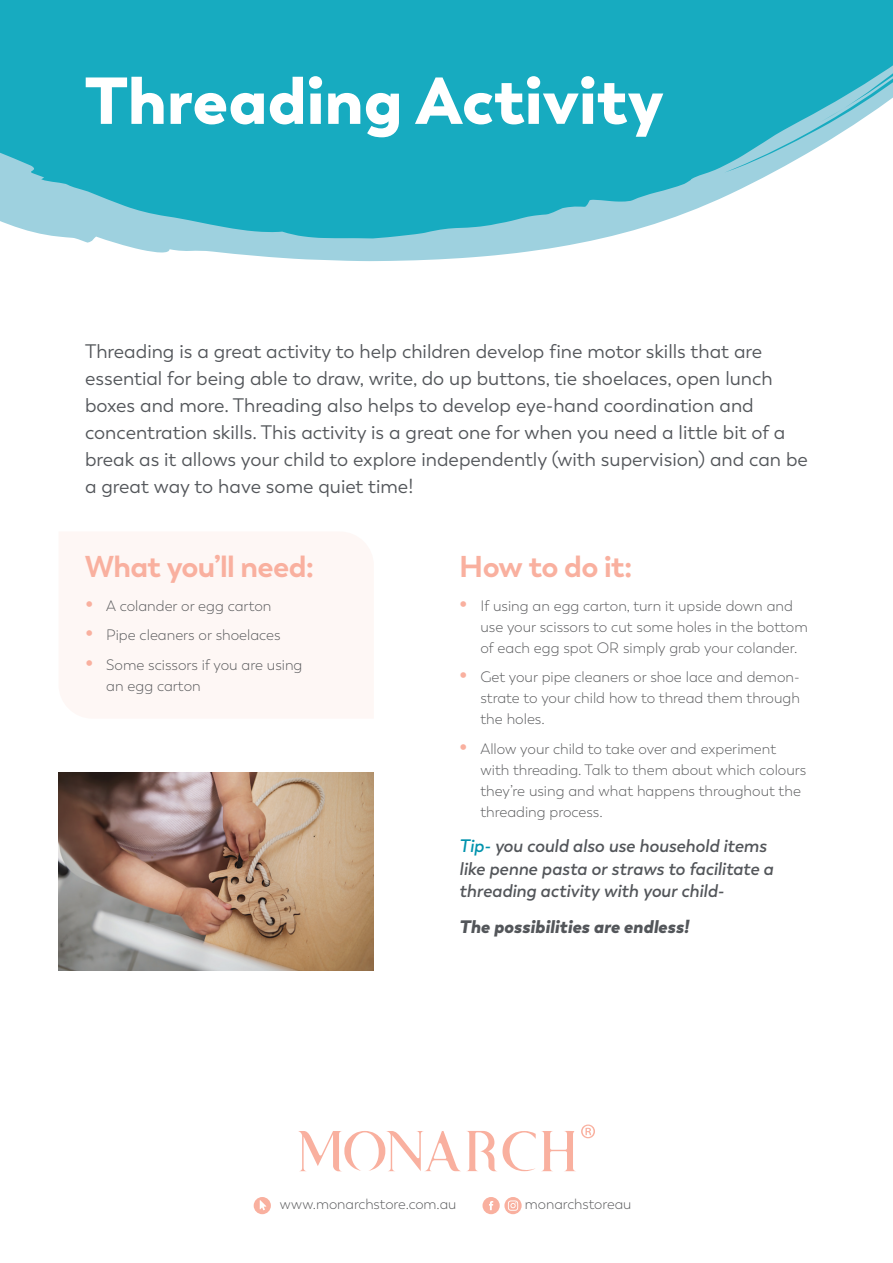
<style>
.page{position:relative;width:893px;height:1263px;background:#fff}
.page>*{position:absolute;margin:0;border:0;box-sizing:border-box;transform-origin:0 0}
.t1{font:900 66px "Trenda";color:#fff}
.t2{font:700 30px "Trenda";letter-spacing:-.02em;color:#f9b09f}
.t3{font:19.5px/27px "Trenda";color:#53565a}
.t4{font:italic 600 18px/22.5px "Trenda";letter-spacing:-.005em;color:#53565a}
.t5{font:italic 900 18px "Trenda";color:#53565a}
.t6{font:300 15px/21px "Trenda";color:#57585a}
.t7{font:300 14.55px "Trenda";letter-spacing:-.005em;color:#57585a}
.s1{font-weight:700;font-size:21px;color:#f9b09f}
.s2{color:#0093ad}
</style>
<div class="page">
<svg style="left:298px;top:1124px;width:297px;height:47px"></svg>
<svg style="left:0;top:0;width:893px;height:261px;background:#46bacc"></svg>
<svg style="left:254px;top:1197px;width:17px;height:17px"></svg>
<svg style="left:482px;top:1197px;width:40px;height:17px"></svg>
<img style="left:59px;top:772px;width:315px;height:199px">
<h1 class="t1" style="left:85px;top:58px;width:580px">Threading Activity</h1>
<p class="t3" style="left:85px;top:338px;width:724px">Threading is a great activity to help children develop fine motor skills that are essential for being able to draw, write, do up buttons, tie shoelaces, open lunch boxes and more. Threading also helps to develop eye-hand coordination and concentration skills. This activity is a great one for when you need a little bit of a break as it allows your child to explore independently (with supervision) and can be a great way to have some quiet time!</p>
<h2 class="t2" style="left:85px;top:548px;width:231px">What you’ll need:</h2>
<p class="t6" style="left:85px;top:595px;width:188px"><span class="s1">•</span> A colander or egg carton</p>
<p class="t6" style="left:85px;top:625px;width:197px"><span class="s1">•</span> Pipe cleaners or shoelaces</p>
<p class="t6" style="left:106px;top:654px;width:198px;text-indent:-21px"><span class="s1">•</span> Some scissors if you are using an egg carton</p>
<h2 class="t2" style="left:459px;top:548px;width:175px">How to do it:</h2>
<p class="t6" style="left:480px;top:595px;width:329px;text-indent:-21px"><span class="s1">•</span> If using an egg carton, turn it upside down and use your scissors to cut some holes in the bottom of each egg spot OR simply grab your colander.</p>
<p class="t6" style="left:480px;top:667px;width:321px;text-align:justify;text-indent:-21px"><span class="s1">•</span> Get your pipe cleaners or shoe lace and demon&shy;strate to your child how to thread them through the holes.</p>
<p class="t6" style="left:480px;top:738px;width:327px;text-indent:-21px"><span class="s1">•</span> Allow your child to take over and experiment with threading. Talk to them about which colours they’re using and what happens throughout the threading process.</p>
<p class="t4" style="left:459px;top:835px;width:316px"><span class="s2">Tip-</span> you could also use household items like penne pasta or straws to facilitate a threading activity with your child-</p>
<p class="t5" style="left:459px;top:915px;width:231px">The possibilities are endless!</p>
<p class="t7" style="left:280px;top:1195px;width:178px">www.monarchstore.com.au</p>
<p class="t7" style="left:525px;top:1195px;width:108px">monarchstoreau</p>
</div>
